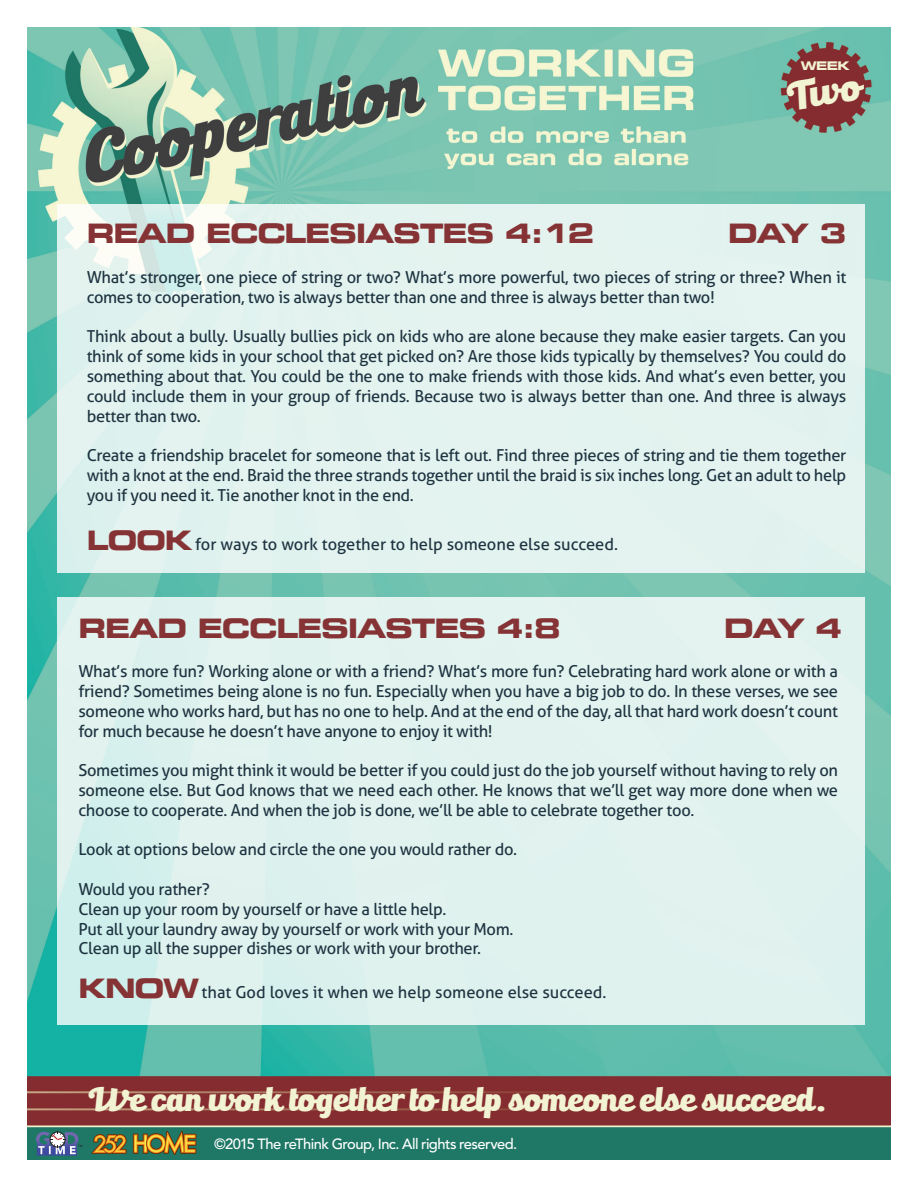
<style>
.page{position:relative;width:918px;height:1188px;background:#fff}
.page>*{position:absolute;margin:0;border:0;box-sizing:border-box;transform-origin:0 0}
.t1{font:31.5px "Bulletto Killa";color:#f2f3d3}
.t2{font:27px "Eurostile Bold Extended Two";letter-spacing:-.05em;color:#863335}
.t3{font:16.5px/19.8px "Aller";letter-spacing:-.02em;color:#1e3441;text-align:justify}
.t4{font:16.5px "Aller";color:#1e3441}
.t5{font:500 14.7px "Avenir LT Std";letter-spacing:-.04em;color:#fff}
.t6{font:12px "Eurostile Bold Extended Two";color:#f2f3d3}
.s1{font-family:"Eurostile Bold Extended Two";font-size:27px;color:#863335}
</style>
<div class="page">
<img style="left:28px;top:28px;width:862px;height:1132px">
<svg style="left:92px;top:1134px;width:35px;height:20px"></svg>
<svg style="left:133px;top:1131px;width:63px;height:24px"></svg>
<svg style="left:36px;top:1132px;width:46px;height:24px"></svg>
<div style="left:57px;top:204px;width:808px;height:369px;background:#e4f3ef"></div>
<div style="left:57px;top:597px;width:808px;height:427px;background:#e0f2ee"></div>
<svg style="left:89px;top:1086px;width:98px;height:25px"></svg>
<svg style="left:209px;top:1094px;width:31px;height:17px"></svg>
<svg style="left:253px;top:1086px;width:32px;height:25px"></svg>
<svg style="left:316px;top:1094px;width:35px;height:24px"></svg>
<svg style="left:358px;top:1086px;width:47px;height:25px"></svg>
<svg style="left:442px;top:1086px;width:36px;height:25px"></svg>
<svg style="left:484px;top:1094px;width:17px;height:24px"></svg>
<svg style="left:541px;top:1094px;width:45px;height:17px"></svg>
<svg style="left:619px;top:1094px;width:38px;height:17px"></svg>
<svg style="left:681px;top:1094px;width:17px;height:17px"></svg>
<div style="left:736px;top:1087px;width:88px;height:24px;background:#852c30"></div>
<div style="left:785px;top:77px;width:81px;height:34px;background:#852c30"></div>
<p class="t6" style="left:801px;top:57px;width:51px">WEEK</p>
<p class="t2" style="left:87px;top:215px;width:509px">READ ECCLESIASTES 4:12</p>
<p class="t3" style="left:87px;top:267px;width:761px">What’s stronger, one piece of string or two? What’s more powerful, two pieces of string or three? When it comes to cooperation, two is always better than one and three is always better than two!</p>
<p class="t3" style="left:87px;top:327px;width:761px">Think about a bully. Usually bullies pick on kids who are alone because they make easier targets. Can you think of some kids in your school that get picked on? Are those kids typically by themselves? You could do something about that. You could be the one to make friends with those kids. And what’s even better, you could include them in your group of friends. Because two is always better than one. And three is always better than two.</p>
<p class="t3" style="left:87px;top:445px;width:761px">Create a friendship bracelet for someone that is left out. Find three pieces of string and tie them together with a knot at the end. Braid the three strands together until the braid is six inches long. Get an adult to help you if you need it. Tie another knot in the end.</p>
<p class="t4" style="left:87px;top:534px;width:533px"><span class="s1">LOOK</span> for ways to work together to help someone else succeed.</p>
<p class="t2" style="left:728px;top:215px;width:120px">DAY 3</p>
<p class="t2" style="left:78px;top:609px;width:484px">READ ECCLESIASTES 4:8</p>
<p class="t3" style="left:78px;top:661px;width:761px">What’s more fun? Working alone or with a friend? What’s more fun? Celebrating hard work alone or with a friend? Sometimes being alone is no fun. Especially when you have a big job to do. In these verses, we see someone who works hard, but has no one to help. And at the end of the day, all that hard work doesn’t count for much because he doesn’t have anyone to enjoy it with!</p>
<p class="t3" style="left:78px;top:760px;width:761px">Sometimes you might think it would be better if you could just do the job yourself without having to rely on someone else. But God knows that we need each other. He knows that we’ll get way more done when we choose to cooperate. And when the job is done, we’ll be able to celebrate together too.</p>
<p class="t3" style="left:78px;top:840px;width:440px">Look at options below and circle the one you would rather do.</p>
<p class="t3" style="left:78px;top:879px;width:133px">Would you rather?</p>
<p class="t3" style="left:78px;top:899px;width:370px">Clean up your room by yourself or have a little help.</p>
<p class="t3" style="left:78px;top:919px;width:437px">Put all your laundry away by yourself or work with your Mom.</p>
<p class="t3" style="left:78px;top:939px;width:404px">Clean up all the supper dishes or work with your brother.</p>
<p class="t4" style="left:78px;top:982px;width:530px"><span class="s1">KNOW</span> that God loves it when we help someone else succeed.</p>
<p class="t2" style="left:724px;top:609px;width:120px">DAY 4</p>
<p class="t1" style="left:185px;top:1081px;width:174px">■ □ ▼□ ▼</p>
<p class="t1" style="left:409px;top:1081px;width:134px">▼□ ● ▲□</p>
<p class="t1" style="left:583px;top:1081px;width:154px">□■ ●▲ ▲◆</p>
<p class="t5" style="left:214px;top:1135px;width:305px">©2015 The reThink Group, Inc. All rights reserved.</p>
</div>
